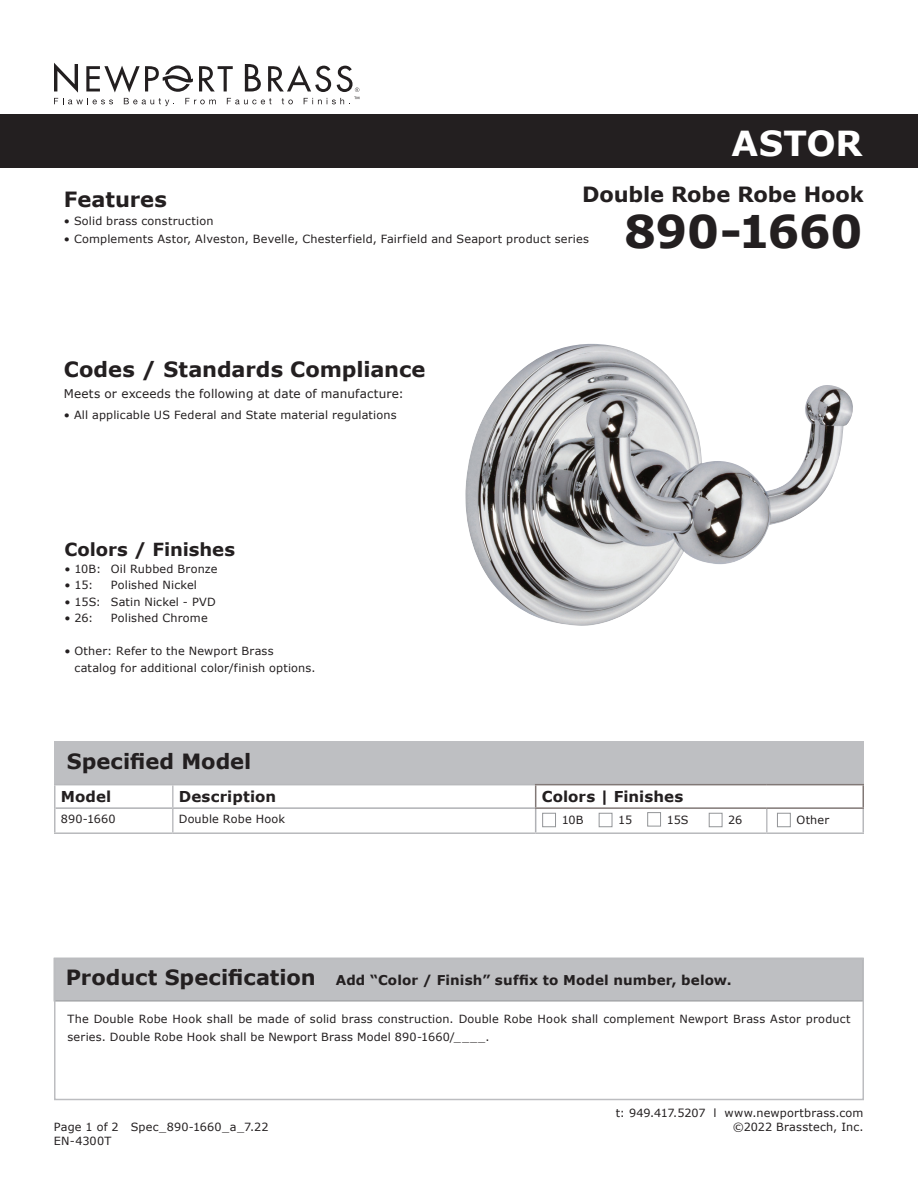
<style>
.page{position:relative;width:918px;height:1188px;background:#fff}
.page>*{position:absolute;margin:0;border:0;box-sizing:border-box;transform-origin:0 0}
.t1{font:700 45px "Verdana";letter-spacing:-.015em;color:#231f20}
.t2{font:700 34.5px "Verdana";color:#fff}
.t3{font:700 21px "Verdana";letter-spacing:-.005em;color:#231f20}
.t4{font:700 18px "Verdana";letter-spacing:-.005em;color:#231f20}
.t5{font:700 15px "Verdana";letter-spacing:.005em;color:#231f20}
.t6{font:700 13.5px "Verdana";letter-spacing:.01em;color:#231f20}
.t7{font:12px "Verdana";letter-spacing:.01em;color:#231f20}
.t8{font:11.25px/13.5px "Verdana";letter-spacing:.015em;color:#231f20}
.s1{font-size:21px}
</style>
<div class="page">
<img style="left:465px;top:344px;width:388px;height:282px">
<div style="left:0;top:114px;width:918px;height:54px;background:#231f20"></div>
<svg style="left:54px;top:63px;width:305px;height:43px"></svg>
<div style="left:54px;top:741px;width:810px;height:44px;background:#bebfc2"></div>
<div style="left:647px;top:812px;width:14px;height:14px;border:1px solid #939598"></div>
<div style="left:542px;top:813px;width:14px;height:14px;border:1px solid #939598"></div>
<div style="left:709px;top:813px;width:13px;height:14px;border:1px solid #939598"></div>
<div style="left:777px;top:813px;width:14px;height:14px;border:1px solid #939598"></div>
<div style="left:599px;top:813px;width:13px;height:14px;border:1px solid #939598"></div>
<hr style="left:862px;top:785px;width:2px;height:22px;background:#817876">
<hr style="left:172px;top:785px;width:2px;height:22px;background:#bebfc2">
<hr style="left:172px;top:809px;width:2px;height:23px;background:#bebfc2">
<hr style="left:766px;top:809px;width:2px;height:23px;background:#bebfc2">
<hr style="left:56px;top:807px;width:117px;height:2px;background:#b0b1b5">
<hr style="left:173px;top:807px;width:362px;height:2px;background:#b0b1b5">
<hr style="left:54px;top:784px;width:119px;height:1px;background:#b8b9bc">
<hr style="left:54px;top:785px;width:2px;height:23px;background:#b8b9bc">
<hr style="left:173px;top:784px;width:362px;height:1px;background:#b8b9bc">
<hr style="left:54px;top:808px;width:2px;height:24px;background:#b8b9bc">
<hr style="left:862px;top:809px;width:2px;height:23px;background:#b8b9bc">
<hr style="left:54px;top:832px;width:119px;height:2px;background:#b8b9bc">
<hr style="left:173px;top:832px;width:363px;height:2px;background:#b8b9bc">
<hr style="left:536px;top:832px;width:231px;height:2px;background:#b8b9bc">
<hr style="left:767px;top:832px;width:97px;height:2px;background:#b8b9bc">
<hr style="left:535px;top:784px;width:232px;height:1px;background:#817876">
<svg style="left:535px;top:785px;width:1px;height:47px"></svg>
<hr style="left:767px;top:784px;width:97px;height:1px;background:#817876">
<hr style="left:535px;top:807px;width:232px;height:2px;background:#817876">
<hr style="left:767px;top:807px;width:97px;height:2px;background:#817876">
<div style="left:54px;top:958px;width:809px;height:43px;background:#bebfc2;border:1px solid #939598"></div>
<div style="left:54px;top:958px;width:810px;height:142px;border:2px solid #bcbdc0"></div>
<h2 class="t2" style="left:732px;top:121px;width:132px">ASTOR</h2>
<h3 class="t3" style="left:64px;top:186px;width:105px">Features</h3>
<h3 class="t3" style="left:582px;top:181px;width:283px">Double Robe Robe Hook</h3>
<p class="t8" style="left:64px;top:214px;width:151px">• Solid brass construction</p>
<p class="t8" style="left:64px;top:232px;width:527px">• Complements Astor, Alveston, Bevelle, Chesterfield, Fairfield and Seaport product series</p>
<h1 class="t1" style="left:624px;top:202px;width:240px">890-1660</h1>
<h3 class="t3" style="left:64px;top:356px;width:363px">Codes / Standards Compliance</h3>
<p class="t7" style="left:64px;top:386px;width:342px">Meets or exceeds the following at date of manufacture:</p>
<p class="t8" style="left:64px;top:408px;width:334px">• All applicable US Federal and State material regulations</p>
<h3 class="t4" style="left:64px;top:538px;width:172px">Colors / Finishes</h3>
<p class="t8" style="left:64px;top:562px;width:155px">• 10B: Oil Rubbed Bronze</p>
<p class="t8" style="left:64px;top:579px;width:30px">• 15:</p>
<p class="t8" style="left:111px;top:579px;width:88px">Polished Nickel</p>
<p class="t8" style="left:64px;top:595px;width:153px">• 15S: Satin Nickel - PVD</p>
<p class="t8" style="left:64px;top:612px;width:31px">• 26:</p>
<p class="t8" style="left:111px;top:612px;width:98px">Polished Chrome</p>
<p class="t8" style="left:74px;top:643px;width:243px;line-height:16.5px;text-indent:-10px">• Other: Refer to the Newport Brass catalog for additional color/finish options.</p>
<h3 class="t3" style="left:67px;top:748px;width:186px">Specified Model</h3>
<h3 class="t5" style="left:61px;top:787px;width:52px">Model</h3>
<h3 class="t5" style="left:179px;top:787px;width:99px">Description</h3>
<h3 class="t5" style="left:542px;top:787px;width:143px">Colors | Finishes</h3>
<p class="t8" style="left:61px;top:812px;width:56px">890-1660</p>
<p class="t8" style="left:179px;top:812px;width:108px">Double Robe Hook</p>
<p class="t8" style="left:562px;top:814px;width:23px">10B</p>
<p class="t8" style="left:618px;top:814px;width:16px">15</p>
<p class="t8" style="left:667px;top:813px;width:23px">15S</p>
<p class="t8" style="left:728px;top:814px;width:16px">26</p>
<p class="t8" style="left:797px;top:814px;width:34px">Other</p>
<p class="t6" style="left:66px;top:971px;width:667px"><span class="s1">Product Specification</span> Add “Color / Finish” suffix to Model number, below.</p>
<p class="t8" style="left:68px;top:1010px;width:785px;line-height:18px">The Double Robe Hook shall be made of solid brass construction. Double Robe Hook shall complement Newport Brass Astor product series. Double Robe Hook shall be Newport Brass Model 890-1660/____.</p>
<p class="t8" style="left:54px;top:1121px;width:216px">Page 1 of 2 Spec_890-1660_a_7.22<br>EN-4300T</p>
<p class="t8" style="left:616px;top:1107px;width:249px;text-align:right">t: 949.417.5207 l www.newportbrass.com ©2022 Brasstech, Inc.</p>
</div>
